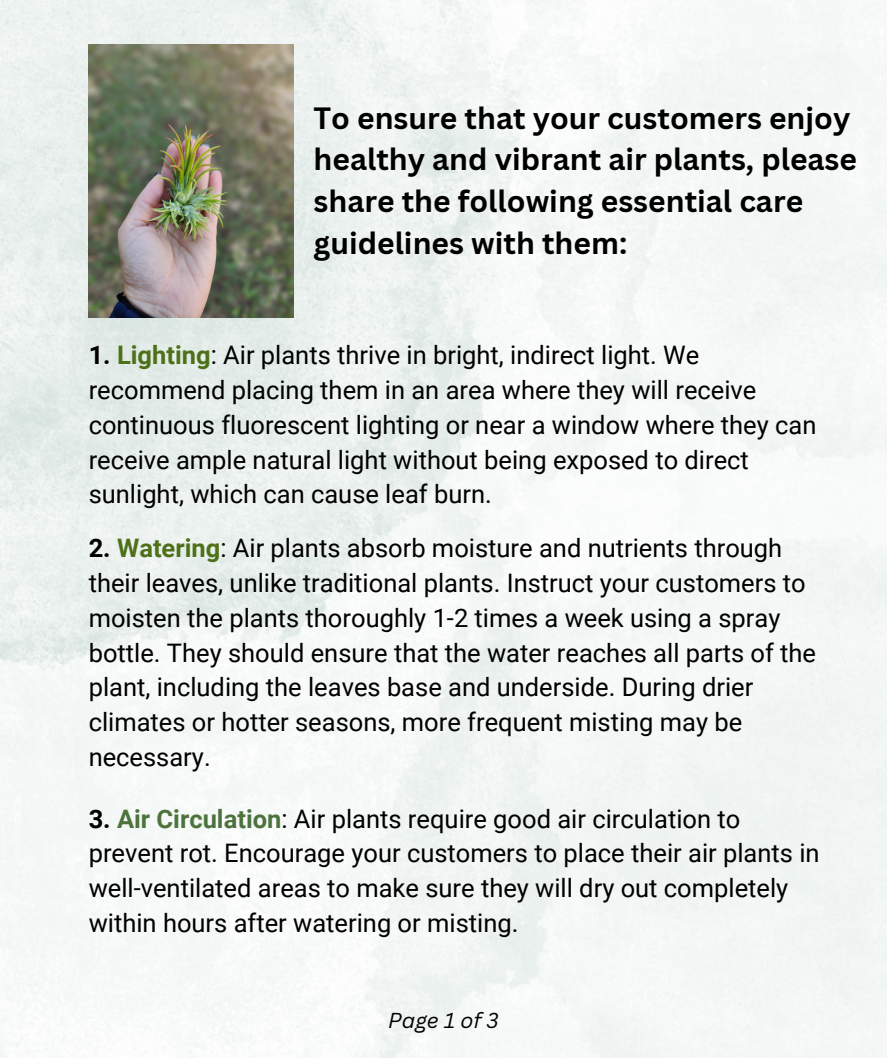
<style>
.page{position:relative;width:887px;height:1058px;background:#fff}
.page>*{position:absolute;margin:0;border:0;box-sizing:border-box;transform-origin:0 0}
.t1{font:700 30px/41.7px "Canva Sans";color:#000}
.t2{font:25.5px/34.8px "Roboto";color:#000}
.t3{font:italic 21px "Canva Sans";color:#000}
.s1{font-weight:700}
.s2{font-weight:700;color:#4e7118}
.s3{font-weight:700;color:#4d733d}
</style>
<div class="page">
<img style="left:0;top:0;width:886px;height:1057px">
<img style="left:89px;top:44px;width:204px;height:273px">
<h1 class="t1" style="left:313px;top:96px;width:545px">To ensure that your customers enjoy healthy and vibrant air plants, please share the following essential care guidelines with them:</h1>
<h2 class="t2" style="left:89px;top:338px;width:729px"><span class="s1">1.</span> <span class="s2">Lighting</span>: Air plants thrive in bright, indirect light. We recommend placing them in an area where they will receive continuous fluorescent lighting or near a window where they can receive ample natural light without being exposed to direct sunlight, which can cause leaf burn.</h2>
<h2 class="t2" style="left:89px;top:531px;width:728px"><span class="s1">2.</span> <span class="s2">Watering</span>: Air plants absorb moisture and nutrients through their leaves, unlike traditional plants. Instruct your customers to moisten the plants thoroughly 1-2 times a week using a spray bottle. They should ensure that the water reaches all parts of the plant, including the leaves base and underside. During drier climates or hotter seasons, more frequent misting may be necessary.</h2>
<h2 class="t2" style="left:89px;top:801px;width:732px"><span class="s1">3.</span> <span class="s3">Air Circulation</span>: Air plants require good air circulation to prevent rot. Encourage your customers to place their air plants in well-ventilated areas to make sure they will dry out completely within hours after watering or misting.</h2>
<p class="t3" style="left:388px;top:1005px;width:112px">Page 1 of 3</p>
</div>
